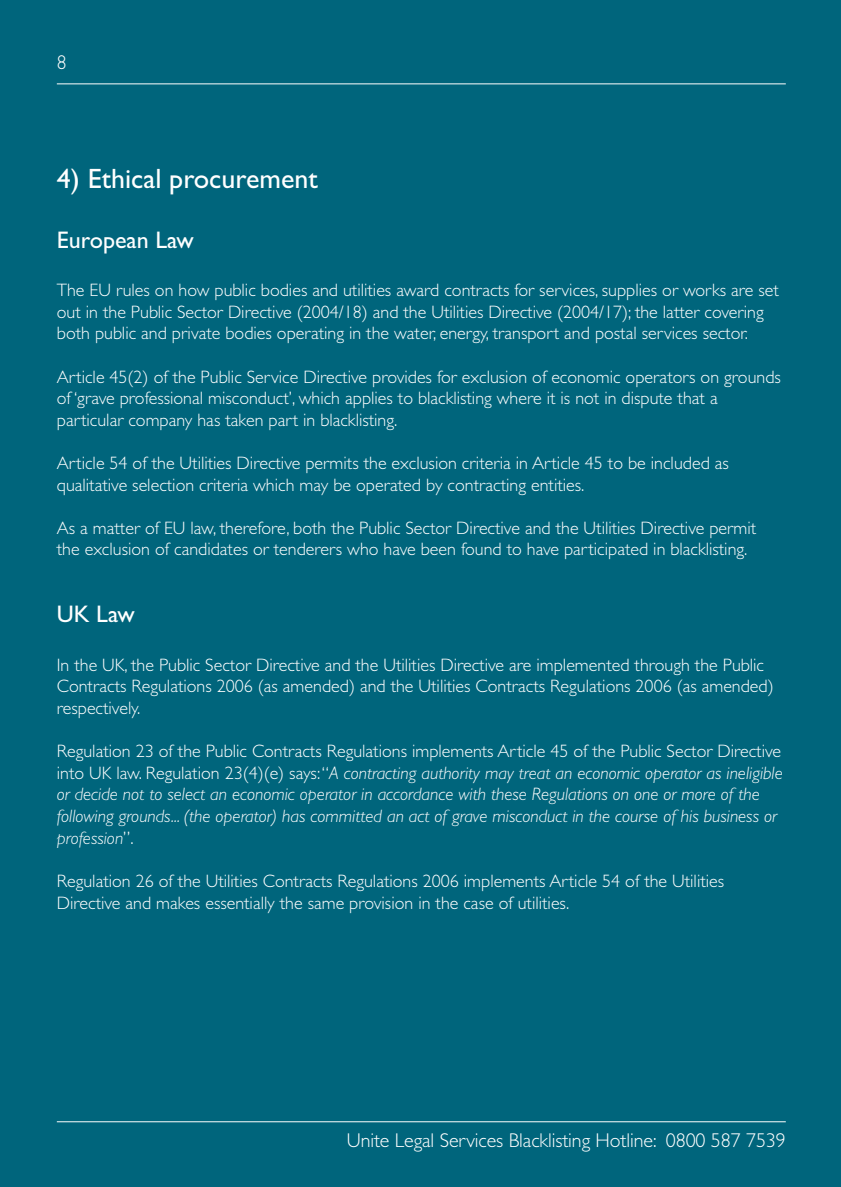
<style>
.page{position:relative;width:841px;height:1187px;background:#fff}
.page>*{position:absolute;margin:0;border:0;box-sizing:border-box;transform-origin:0 0}
.t1{font:28px "Gill Sans";color:#fff}
.t2{font:24px "Gill Sans";color:#fff}
.t3{font:300 20px "Gill Sans";letter-spacing:-.005em;color:#fff}
.t4{font:300 18px/21.6px "Gill Sans";color:#fff}
.t5{font:italic 300 18px/21.6px "Gill Sans Std";color:#fff}
.s1{font-family:"Gill Sans";font-style:normal}
</style>
<div class="page">
<div style="left:0;top:0;width:840px;height:1187px;background:#00657c"></div>
<hr style="left:57px;top:84px;width:728px;height:1px;background:#fff">
<hr style="left:57px;top:1121px;width:728px;height:1px;background:#fff">
<p class="t3" style="left:57px;top:51px;width:11px">8</p>
<h1 class="t1" style="left:57px;top:162px;width:262px">4) Ethical procurement</h1>
<h2 class="t2" style="left:57px;top:226px;width:138px">European Law</h2>
<p class="t4" style="left:57px;top:279px;width:723px">The EU rules on how public bodies and utilities award contracts for services, supplies or works are set out in the Public Sector Directive (2004/18) and the Utilities Directive (2004/17); the latter covering both public and private bodies operating in the water, energy, transport and postal services sector.</p>
<p class="t4" style="left:57px;top:366px;width:725px">Article 45(2) of the Public Service Directive provides for exclusion of economic operators on grounds of ‘grave professional misconduct’, which applies to blacklisting where it is not in dispute that a particular company has taken part in blacklisting.</p>
<p class="t4" style="left:57px;top:452px;width:673px">Article 54 of the Utilities Directive permits the exclusion criteria in Article 45 to be included as qualitative selection criteria which may be operated by contracting entities.</p>
<p class="t4" style="left:57px;top:517px;width:701px">As a matter of EU law, therefore, both the Public Sector Directive and the Utilities Directive permit the exclusion of candidates or tenderers who have been found to have participated in blacklisting.</p>
<h2 class="t2" style="left:57px;top:600px;width:79px">UK Law</h2>
<p class="t4" style="left:57px;top:654px;width:718px">In the UK, the Public Sector Directive and the Utilities Directive are implemented through the Public<br>Contracts Regulations 2006 (as amended) and the Utilities Contracts Regulations 2006 (as amended) respectively.</p>
<p class="t4" style="left:57px;top:740px;width:725px">Regulation 23 of the Public Contracts Regulations implements Article 45 of the Public Sector Directive</p>
<p class="t5" style="left:57px;top:763px;width:727px"><span class="s1">into UK law. Regulation 23(4)(e) says: “</span>A contracting authority may treat an economic operator as ineligible or decide not to select an economic operator in accordance with these Regulations on one or more of the following grounds... (the operator) has committed an act of grave misconduct in the course of his business or profession<span class="s1">”.</span></p>
<p class="t4" style="left:57px;top:870px;width:668px">Regulation 26 of the Utilities Contracts Regulations 2006 implements Article 54 of the Utilities<br>Directive and makes essentially the same provision in the case of utilities.</p>
<p class="t3" style="left:347px;top:1128px;width:440px">Unite Legal Services Blacklisting Hotline: 0800 587 7539</p>
</div>
